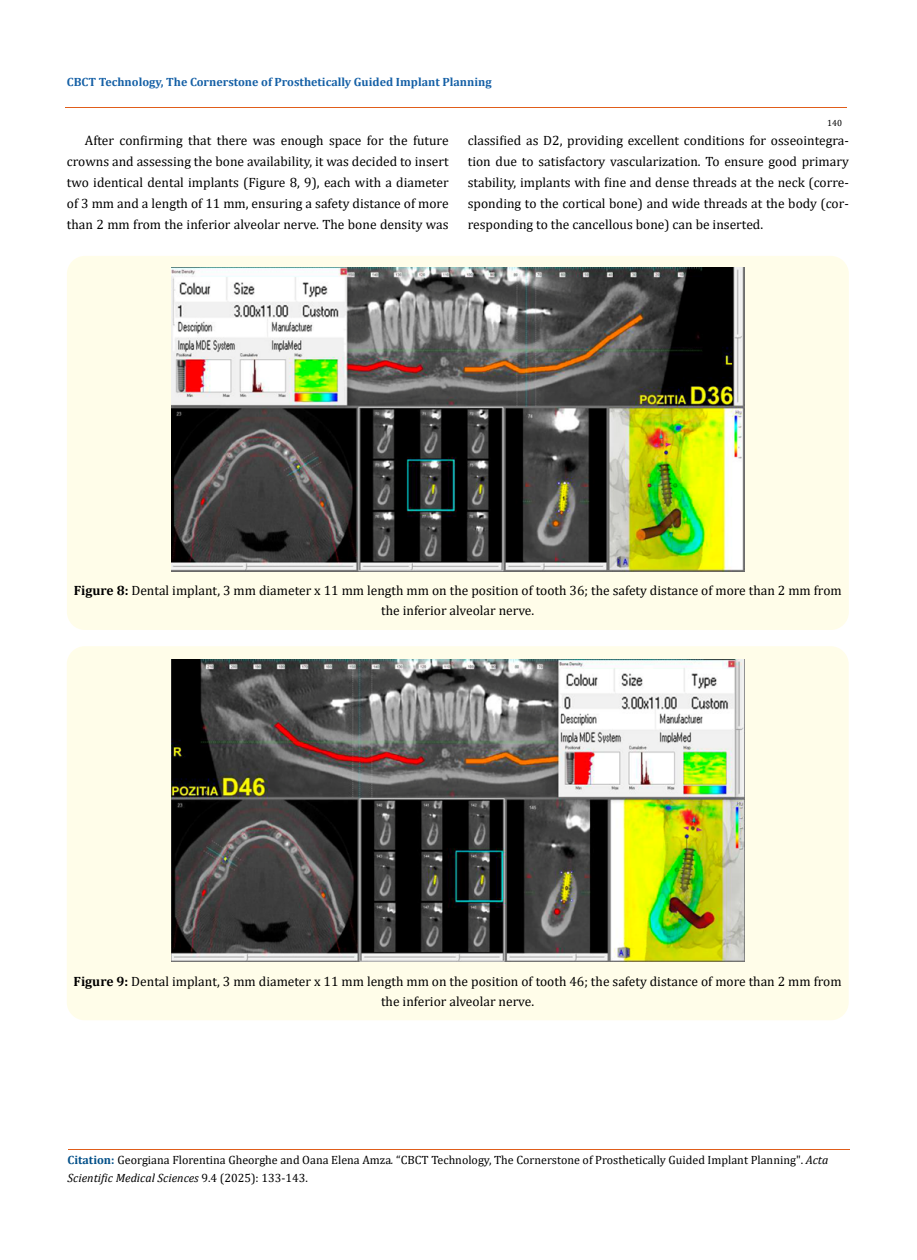
<style>
.page{position:relative;width:917px;height:1260px;background:#fff}
.page>*{position:absolute;margin:0;border:0;box-sizing:border-box;transform-origin:0 0}
.t1{font:13.5px/21px "Cambria";color:#000;text-align:justify}
.t2{font:12px/18px "Cambria";color:#000}
.t3{font:700 12px "Cambria";color:#1560a6}
.t4{font:9px "Cambria";color:#000}
.s1{font-weight:700}
.s2{font-weight:700;color:#035089}
.s3{font-style:italic}
</style>
<div class="page">
<hr style="left:65px;top:108px;width:782px;height:1px;background:#e05d1a">
<hr style="left:68px;top:1149px;width:781px;height:1px;background:#e05d1a">
<div style="left:67px;top:256px;width:781px;height:374px;background:#fffde9;border-radius:18px"></div>
<img style="left:171px;top:267px;width:573px;height:305px">
<div style="left:67px;top:646px;width:781px;height:374px;background:#fffde9;border-radius:18px"></div>
<img style="left:171px;top:659px;width:573px;height:302px">
<p class="t3" style="left:67px;top:73px;width:426px">CBCT Technology, The Cornerstone of Prosthetically Guided Implant Planning</p>
<p class="t4" style="left:827px;top:118px;width:16px">140</p>
<p class="t1" style="left:67px;top:130px;width:383px;text-indent:18px">After confirming that there was enough space for the future crowns and assessing the bone availability, it was decided to insert two identical dental implants (Figure 8, 9), each with a diameter of 3 mm and a length of 11 mm, ensuring a safety distance of more than 2 mm from the inferior alveolar nerve. The bone density was</p>
<p class="t1" style="left:468px;top:130px;width:382px">classified as D2, providing excellent conditions for osseointegra&shy;tion due to satisfactory vascularization. To ensure good primary stability, implants with fine and dense threads at the neck (corre&shy;sponding to the cortical bone) and wide threads at the body (cor&shy;responding to the cancellous bone) can be inserted.</p>
<p class="t1" style="left:74px;top:580px;width:769px;line-height:20.2px;text-align:center"><span class="s1">Figure 8:</span> Dental implant, 3 mm diameter x 11 mm length mm on the position of tooth 36; the safety distance of more than 2 mm from the inferior alveolar nerve.</p>
<p class="t1" style="left:74px;top:971px;width:769px;line-height:20.2px;text-align:center"><span class="s1">Figure 9:</span> Dental implant, 3 mm diameter x 11 mm length mm on the position of tooth 46; the safety distance of more than 2 mm from the inferior alveolar nerve.</p>
<p class="t2" style="left:68px;top:1151px;width:762px"><span class="s2">Citation:</span> Georgiana Florentina Gheorghe and Oana Elena Amza<span class="s3">.</span> “CBCT Technology, The Cornerstone of Prosthetically Guided Implant Planning". <span class="s3">Acta<br>Scientific Medical Sciences</span> 9.4 (2025): 133-143.</p>
</div>
